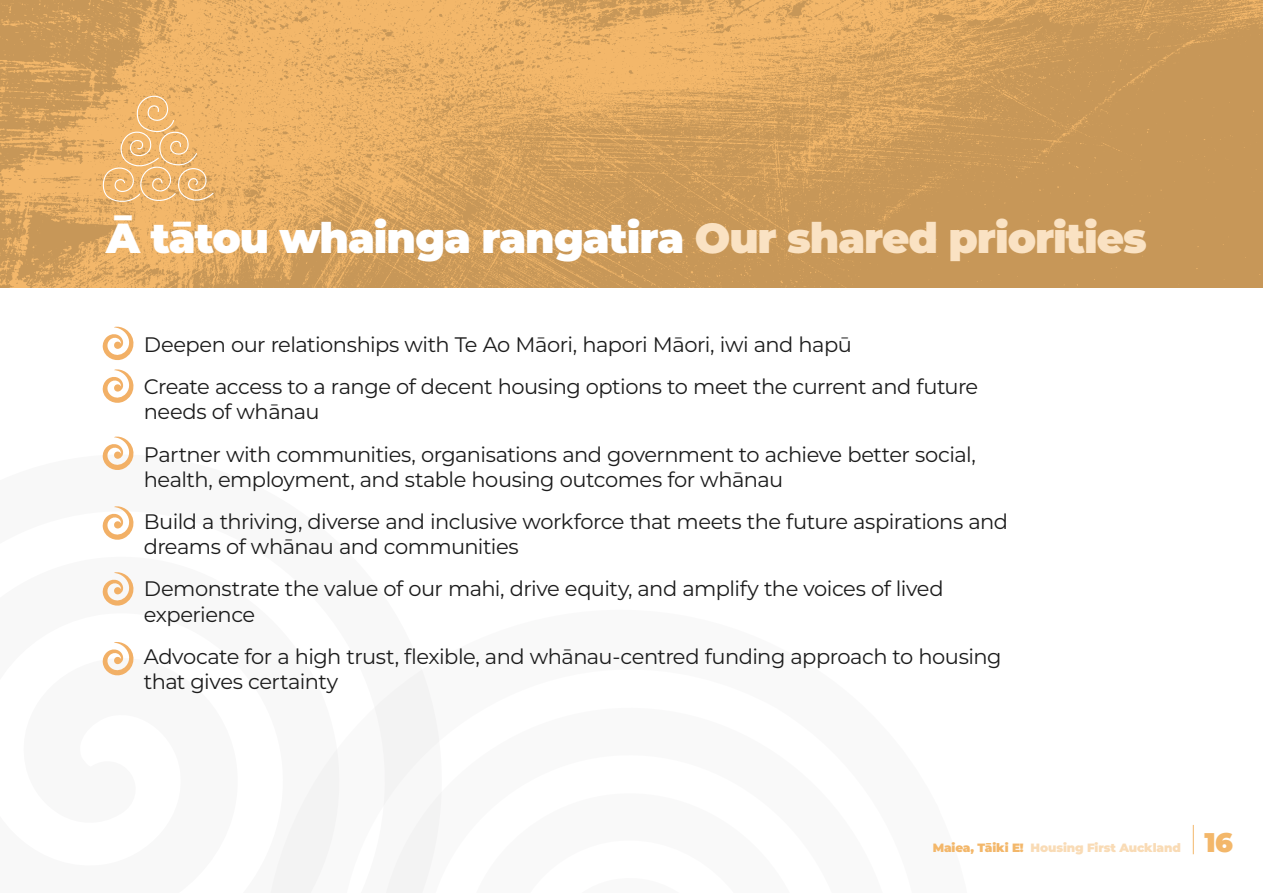
<style>
.page{position:relative;width:1263px;height:893px;background:#fff}
.page>*{position:absolute;margin:0;border:0;box-sizing:border-box;transform-origin:0 0}
.t1{font:900 42px "Montserrat";letter-spacing:-.025em;color:#fff}
.t2{font:900 27px "Montserrat";color:#f3b76a}
.t3{font:21px/42.2px "Montserrat";letter-spacing:-.025em;color:#1c1c1c}
.t4{font:900 12px "Montserrat";letter-spacing:-.01em;color:#f9dbb5}
.s1{color:#fae2c3}
.s2{color:#f3b76a}
</style>
<div class="page">
<img style="left:0;top:0;width:1263px;height:288px">
<svg style="left:271px;top:670px;width:170px;height:223px"></svg>
<svg style="left:101px;top:93px;width:114px;height:113px"></svg>
<svg style="left:102px;top:326px;width:32px;height:34px"></svg>
<svg style="left:102px;top:369px;width:32px;height:34px"></svg>
<svg style="left:102px;top:436px;width:32px;height:34px"></svg>
<svg style="left:102px;top:572px;width:32px;height:34px"></svg>
<svg style="left:102px;top:506px;width:32px;height:34px"></svg>
<svg style="left:102px;top:642px;width:32px;height:34px"></svg>
<svg style="left:1193px;top:825px;width:1px;height:29px"></svg>
<h1 class="t1" style="left:106px;top:207px;width:1042px">Ā tātou whainga rangatira <span class="s1">Our shared priorities</span></h1>
<p class="t3" style="left:144px;top:323px;width:836px">Deepen our relationships with Te Ao Māori, hapori Māori, iwi and hapū<br>Create access to a range of decent housing options to meet the current and future</p>
<p class="t3" style="left:144px;top:390px;width:834px">needs of whānau<br>Partner with communities, organisations and government to achieve better social,</p>
<p class="t3" style="left:144px;top:458px;width:866px">health, employment, and stable housing outcomes for whānau<br>Build a thriving, diverse and inclusive workforce that meets the future aspirations and</p>
<p class="t3" style="left:144px;top:525px;width:801px">dreams of whānau and communities<br>Demonstrate the value of our mahi, drive equity, and amplify the voices of lived</p>
<p class="t3" style="left:144px;top:592px;width:859px">experience<br>Advocate for a high trust, flexible, and whānau-centred funding approach to housing</p>
<p class="t3" style="left:144px;top:660px;width:196px">that gives certainty</p>
<p class="t4" style="left:933px;top:839px;width:250px"><span class="s2">Maiea, Tāiki E!</span> Housing First Auckland</p>
<p class="t2" style="left:1204px;top:822px;width:30px">16</p>
</div>
